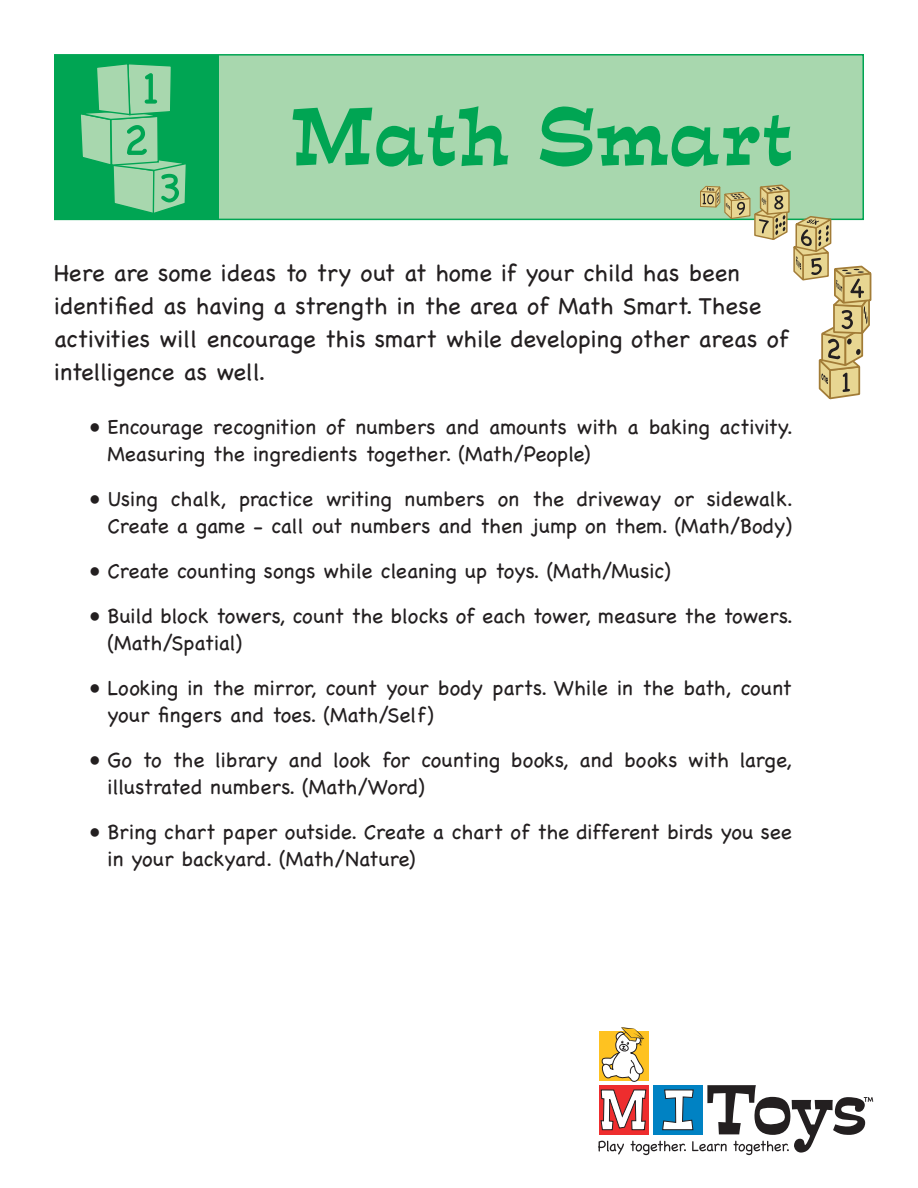
<style>
.page{position:relative;width:918px;height:1188px;background:#fff}
.page>*{position:absolute;margin:0;border:0;box-sizing:border-box;transform-origin:0 0}
.t1{font:75px "Estro Font";color:#00a553}
.t2{font:24px/33px "Chalkboard";color:#231f20}
.t3{font:21px/27px "Chalkboard";color:#231f20}
</style>
<div class="page">
<div style="left:55px;top:55px;width:808px;height:164px;background:#a8d7ae"></div>
<div style="left:54px;top:54px;width:810px;height:166px;border:2px solid #00a553"></div>
<div style="left:55px;top:55px;width:164px;height:164px;background:#00a553"></div>
<svg style="left:80px;top:64px;width:106px;height:149px"></svg>
<svg style="left:598px;top:1027px;width:275px;height:128px"></svg>
<svg style="left:700px;top:184px;width:171px;height:215px"></svg>
<p class="t1" style="left:290px;top:82px;width:504px">Math Smart</p>
<p class="t2" style="left:54px;top:256px;width:736px">Here are some ideas to try out at home if your child has been identified as having a strength in the area of Math Smart. These activities will encourage this smart while developing other areas of intelligence as well.</p>
<p class="t3" style="left:107px;top:413px;width:687px;text-indent:-17px">• Encourage recognition of numbers and amounts with a baking activity.<br>Measuring the ingredients together. (Math/People)</p>
<p class="t3" style="left:90px;top:485px;width:705px;text-align:right">• Using chalk, practice writing numbers on the driveway or sidewalk.<br>Create a game - call out numbers and then jump on them. (Math/Body)</p>
<p class="t3" style="left:90px;top:557px;width:582px">• Create counting songs while cleaning up toys. (Math/Music)</p>
<p class="t3" style="left:107px;top:602px;width:687px;text-indent:-17px">• Build block towers, count the blocks of each tower, measure the towers. (Math/Spatial)</p>
<p class="t3" style="left:107px;top:674px;width:686px;text-indent:-17px">• Looking in the mirror, count your body parts. While in the bath, count your fingers and toes. (Math/Self)</p>
<p class="t3" style="left:107px;top:746px;width:686px;text-indent:-17px">• Go to the library and look for counting books, and books with large, illustrated numbers. (Math/Word)</p>
<p class="t3" style="left:107px;top:818px;width:686px;text-indent:-17px">• Bring chart paper outside. Create a chart of the different birds you see in your backyard. (Math/Nature)</p>
</div>
